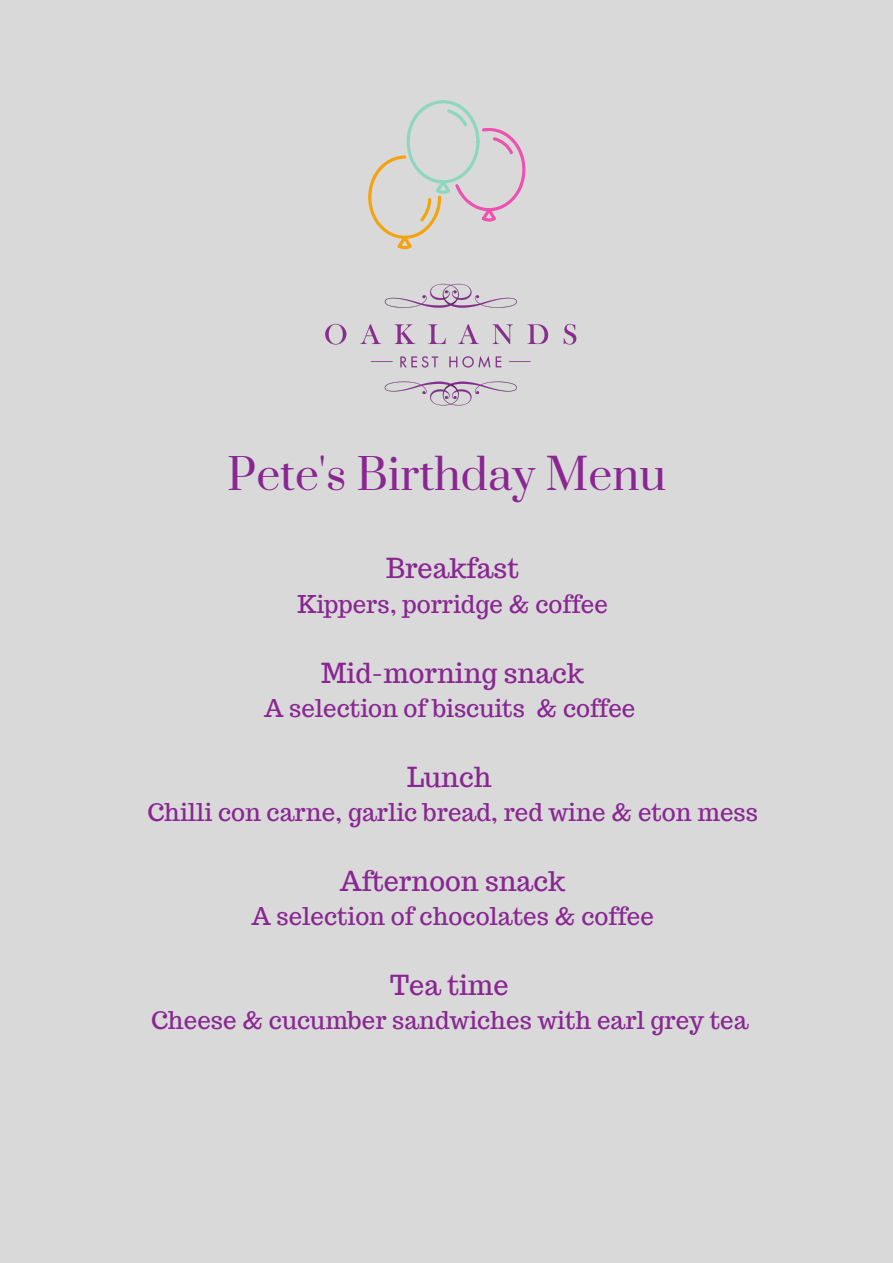
<style>
.page{position:relative;width:893px;height:1263px;background:#d9d9d9}
.page>*{position:absolute;margin:0;border:0;box-sizing:border-box;transform-origin:0 0}
.t1{font:42.6px "Prata";color:#892692}
.t2{font:27px "Trocchi";color:#892692}
.t3{font:24px "Trocchi";color:#892692}
</style>
<div class="page">
<img style="left:325px;top:249px;width:252px;height:157px">
<svg style="left:368px;top:100px;width:157px;height:149px"></svg>
<h1 class="t1" style="left:227px;top:447px;width:440px">Pete's Birthday Menu</h1>
<p class="t2" style="left:386px;top:551px;width:135px">Breakfast</p>
<p class="t3" style="left:297px;top:588px;width:312px">Kippers, porridge &amp; coffee</p>
<p class="t2" style="left:321px;top:655px;width:264px">Mid-morning snack</p>
<p class="t3" style="left:264px;top:692px;width:373px">A selection of biscuits &amp; coffee</p>
<p class="t2" style="left:407px;top:759px;width:86px">Lunch</p>
<p class="t3" style="left:147px;top:796px;width:612px">Chilli con carne, garlic bread, red wine &amp; eton mess</p>
<p class="t2" style="left:340px;top:863px;width:227px">Afternoon snack</p>
<p class="t3" style="left:251px;top:901px;width:404px">A selection of chocolates &amp; coffee</p>
<p class="t2" style="left:390px;top:967px;width:120px">Tea time</p>
<p class="t3" style="left:151px;top:1005px;width:599px">Cheese &amp; cucumber sandwiches with earl grey tea</p>
</div>
